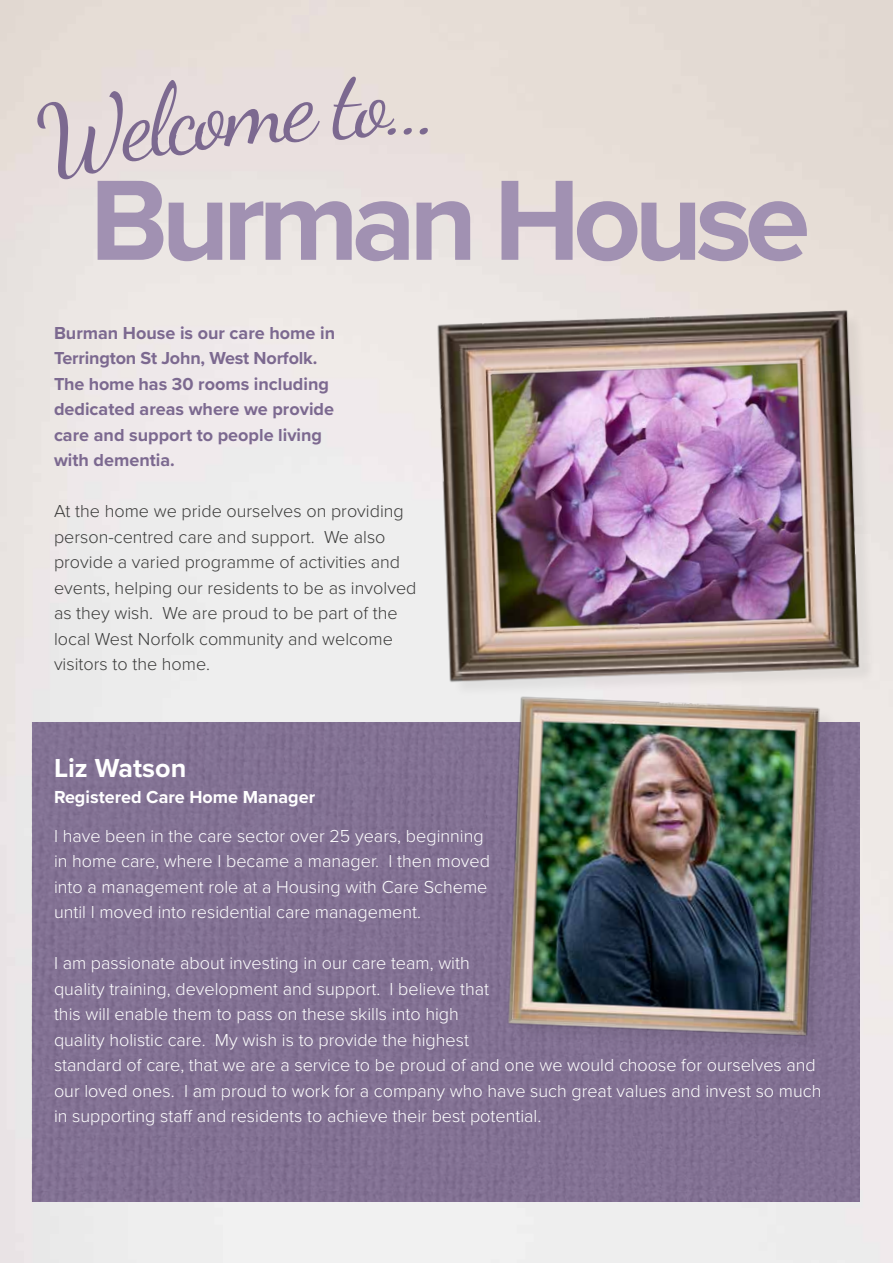
<style>
.page{position:relative;width:893px;height:1263px;background:#fff}
.page>*{position:absolute;margin:0;border:0;box-sizing:border-box;transform-origin:0 0}
.t1{font:700 118.35px "Proxima Nova";letter-spacing:-.06em;color:#a191b2}
.t2{font:97.5px "Dancing Script";color:#7c6990}
.t3{font:700 27px "Proxima Nova";color:#fff}
.t4{font:300 18px/25.5px "Proxima Nova";color:#fff}
.t5{font:300 18px/25.5px "Proxima Nova";color:#3c3c3b}
.t6{font:700 18px/25.5px "Proxima Nova";color:#7c6990}
.t7{font:700 18px "Proxima Nova";color:#fff}
</style>
<div class="page">
<img style="left:0;top:0;width:893px;height:1263px">
<div style="left:32px;top:723px;width:828px;height:479px;background:#827193"></div>
<div style="left:511px;top:698px;width:325px;height:355px;background:#827092"></div>
<img style="left:501px;top:698px;width:328px;height:348px">
<div style="left:441px;top:312px;width:435px;height:386px;background:#eae4e1"></div>
<img style="left:430px;top:302px;width:436px;height:394px">
<div style="left:34px;top:78px;width:287px;height:105px;background:#e8dedd"></div>
<div style="left:330px;top:76px;width:82px;height:64px;background:#e8dedb"></div>
<h2 class="t2" style="left:419px;top:27px;width:22px">.</h2>
<h1 class="t1" style="left:90px;top:132px;width:722px">Burman House</h1>
<p class="t6" style="left:54px;top:320px;width:283px">Burman House is our care home in<br>Terrington St John, West Norfolk.<br>The home has 30 rooms including dedicated areas where we provide care and support to people living with dementia.</p>
<p class="t5" style="left:54px;top:498px;width:364px">At the home we pride ourselves on providing person-centred care and support. We also provide a varied programme of activities and events, helping our residents to be as involved as they wish. We are proud to be part of the local West Norfolk community and welcome visitors to the home.</p>
<h3 class="t3" style="left:54px;top:748px;width:134px">Liz Watson</h3>
<p class="t7" style="left:54px;top:783px;width:263px">Registered Care Home Manager</p>
<p class="t4" style="left:54px;top:822px;width:438px">I have been in the care sector over 25 years, beginning in home care, where I became a manager. I then moved into a management role at a Housing with Care Scheme until I moved into residential care management.</p>
<p class="t4" style="left:54px;top:949px;width:769px">I am passionate about investing in our care team, with<br>quality training, development and support. I believe that<br>this will enable them to pass on these skills into high<br>quality holistic care. My wish is to provide the highest<br>standard of care, that we are a service to be proud of and one we would choose for ourselves and our loved ones. I am proud to work for a company who have such great values and invest so much in supporting staff and residents to achieve their best potential.</p>
</div>
